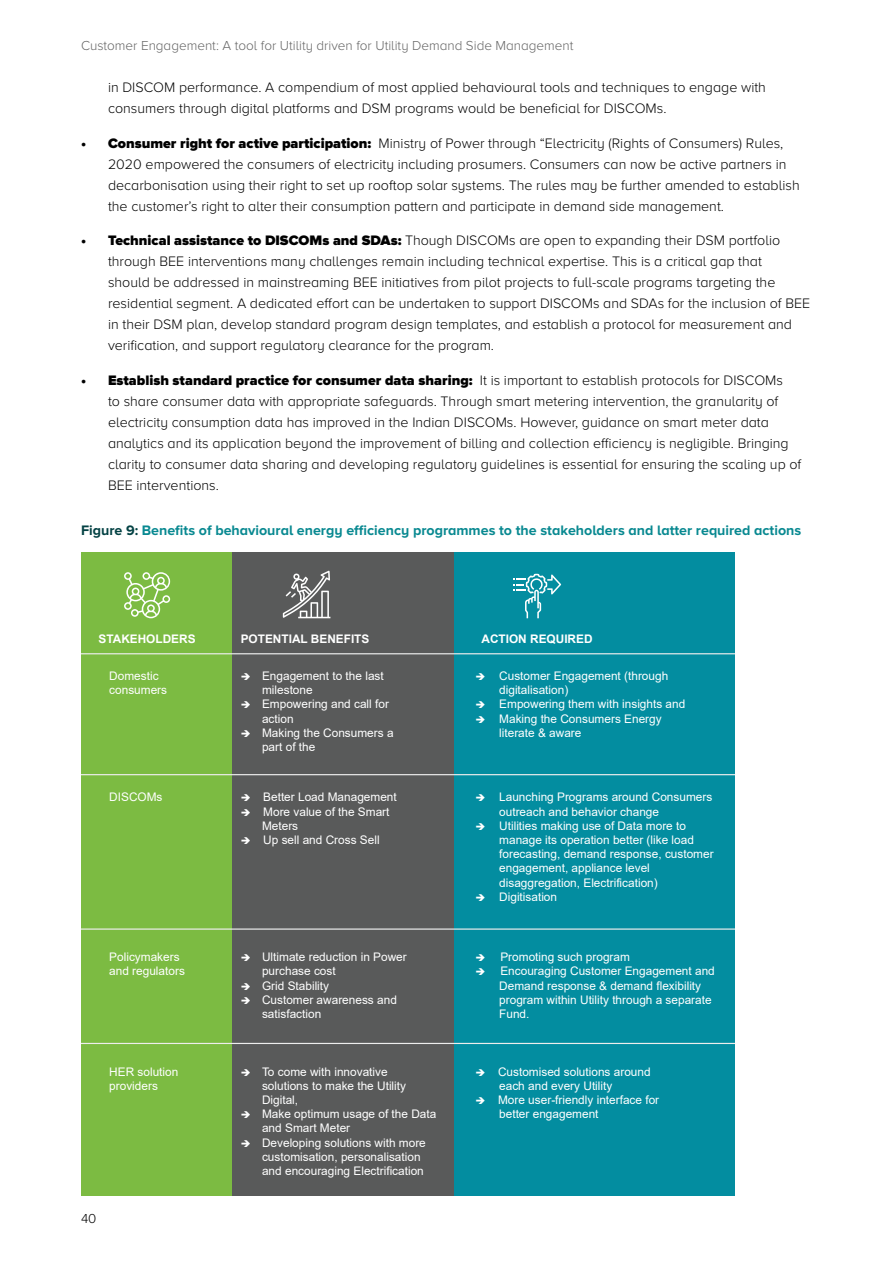
<style>
.page{position:relative;width:893px;height:1263px;background:#fff}
.page>*{position:absolute;margin:0;border:0;box-sizing:border-box;transform-origin:0 0}
.t1{font:300 14.25px/21px "Proxima Nova A";color:#000}
.t2{font:700 14.25px "Proxima Nova A";color:#098991}
.t3{font:900 14.25px "Proxima Nova";color:#000}
.t4{font:300 13.5px "Proxima Nova A";color:#646464}
.t5{font:300 13.5px "Proxima Nova A";color:#000}
.t6{font:11.85px/14.2px "Arial";color:#fff}
.t7{font:700 11.85px "Arial";color:#fff}
.s1{font-family:"Proxima Nova";font-weight:900}
.s2{font-family:"Proxima Nova A";font-weight:300}
.s3{color:#044244}
</style>
<div class="page">
<div style="left:231px;top:553px;width:224px;height:643px;background:#595a5a"></div>
<div style="left:81px;top:553px;width:150px;height:643px;background:#7cbb42"></div>
<div style="left:455px;top:553px;width:280px;height:643px;background:#038da0"></div>
<svg style="left:513px;top:574px;width:48px;height:44px"></svg>
<hr style="left:81px;top:774px;width:654px;height:1px;background:#ededed">
<hr style="left:81px;top:653px;width:654px;height:1px;background:#ededed">
<hr style="left:81px;top:928px;width:654px;height:2px;background:#ededed">
<hr style="left:81px;top:1043px;width:654px;height:1px;background:#ededed">
<svg style="left:124px;top:572px;width:46px;height:46px"></svg>
<svg style="left:283px;top:571px;width:47px;height:47px"></svg>
<p class="t4" style="left:81px;top:38px;width:494px">Customer Engagement: A tool for Utility driven for Utility Demand Side Management</p>
<p class="t1" style="left:108px;top:77px;width:659px">in DISCOM performance. A compendium of most applied behavioural tools and techniques to engage with consumers through digital platforms and DSM programs would be beneficial for DISCOMs.</p>
<p class="t1" style="left:108px;top:132px;width:693px;text-indent:-27px"><span class="s1">• Consumer right for active participation:</span> Ministry of Power through “Electricity (Rights of Consumers) Rules, 2020 empowered the consumers of electricity including prosumers. Consumers can now be active partners in decarbonisation using their right to set up rooftop solar systems. The rules may be further amended to establish the customer’s right to alter their consumption pattern and participate in demand side management.</p>
<p class="t1" style="left:108px;top:230px;width:704px;text-indent:-27px"><span class="s1">• Technical assistance to DISCOMs and SDAs:</span> Though DISCOMs are open to expanding their DSM portfolio through BEE interventions many challenges remain including technical expertise. This is a critical gap that<br>should be addressed in mainstreaming BEE initiatives from pilot projects to full-scale programs targeting the residential segment. A dedicated effort can be undertaken to support DISCOMs and SDAs for the inclusion of BEE in their DSM plan, develop standard program design templates, and establish a protocol for measurement and verification, and support regulatory clearance for the program.</p>
<p class="t3" style="left:81px;top:372px;width:704px">• Establish standard practice for consumer data sharing: <span class="s2">It is important to establish protocols for DISCOMs</span></p>
<p class="t1" style="left:108px;top:390px;width:695px">to share consumer data with appropriate safeguards. Through smart metering intervention, the granularity of electricity consumption data has improved in the Indian DISCOMs. However, guidance on smart meter data analytics and its application beyond the improvement of billing and collection efficiency is negligible. Bringing clarity to consumer data sharing and developing regulatory guidelines is essential for ensuring the scaling up of BEE interventions.</p>
<p class="t2" style="left:81px;top:522px;width:722px"><span class="s3">Figure 9:</span> Benefits of behavioural energy efficiency programmes to the stakeholders and latter required actions</p>
<p class="t7" style="left:99px;top:630px;width:99px">STAKEHOLDERS</p>
<p class="t7" style="left:241px;top:630px;width:130px">POTENTIAL BENEFITS</p>
<p class="t7" style="left:481px;top:630px;width:113px">ACTION REQUIRED</p>
<p class="t6" style="left:109px;top:669px;width:59px">Domestic consumers</p>
<p class="t6" style="left:109px;top:790px;width:55px">DISCOMs</p>
<p class="t6" style="left:109px;top:950px;width:77px">Policymakers and regulators</p>
<p class="t6" style="left:109px;top:1064px;width:71px">HER solution providers</p>
<p class="t5" style="left:81px;top:1211px;width:17px">40</p>
<p class="t6" style="left:262px;top:669px;width:123px;text-indent:-21px">➔ Engagement to the last milestone</p>
<p class="t6" style="left:262px;top:697px;width:128px;text-indent:-21px">➔ Empowering and call for action</p>
<p class="t6" style="left:262px;top:725px;width:133px;text-indent:-21px">➔ Making the Consumers a part of the</p>
<p class="t6" style="left:241px;top:790px;width:158px">➔ Better Load Management</p>
<p class="t6" style="left:262px;top:804px;width:129px;text-indent:-21px">➔ More value of the Smart<br>Meters</p>
<p class="t6" style="left:241px;top:833px;width:140px">➔ Up sell and Cross Sell</p>
<p class="t6" style="left:262px;top:950px;width:146px;text-indent:-21px">➔ Ultimate reduction in Power purchase cost</p>
<p class="t6" style="left:241px;top:978px;width:90px">➔ Grid Stability</p>
<p class="t6" style="left:262px;top:992px;width:136px;text-indent:-21px">➔ Customer awareness and satisfaction</p>
<p class="t6" style="left:262px;top:1064px;width:146px;text-indent:-21px">➔ To come with innovative solutions to make the Utility<br>Digital,</p>
<p class="t6" style="left:262px;top:1107px;width:176px;text-indent:-21px">➔ Make optimum usage of the Data and Smart Meter</p>
<p class="t6" style="left:262px;top:1135px;width:165px;text-indent:-21px">➔ Developing solutions with more customisation, personalisation and encouraging Electrification</p>
<p class="t6" style="left:499px;top:669px;width:171px;text-indent:-24px">➔ Customer Engagement (through digitalisation)</p>
<p class="t6" style="left:476px;top:697px;width:211px">➔ Empowering them with insights and</p>
<p class="t6" style="left:499px;top:711px;width:164px;text-indent:-24px">➔ Making the Consumers Energy literate &amp; aware</p>
<p class="t6" style="left:499px;top:790px;width:215px;text-indent:-24px">➔ Launching Programs around Consumers outreach and behavior change</p>
<p class="t6" style="left:499px;top:818px;width:216px;text-indent:-24px">➔ Utilities making use of Data more to manage its operation better (like load forecasting, demand response, customer engagement, appliance level disaggregation, Electrification)</p>
<p class="t6" style="left:476px;top:889px;width:83px">➔ Digitisation</p>
<p class="t6" style="left:476px;top:950px;width:156px">➔ Promoting such program</p>
<p class="t6" style="left:499px;top:964px;width:217px;text-indent:-24px">➔ Encouraging Customer Engagement and<br>Demand response &amp; demand flexibility program within Utility through a separate<br>Fund.</p>
<p class="t6" style="left:499px;top:1064px;width:153px;text-indent:-24px">➔ Customised solutions around each and every Utility</p>
<p class="t6" style="left:499px;top:1093px;width:161px;text-indent:-24px">➔ More user-friendly interface for better engagement</p>
</div>
